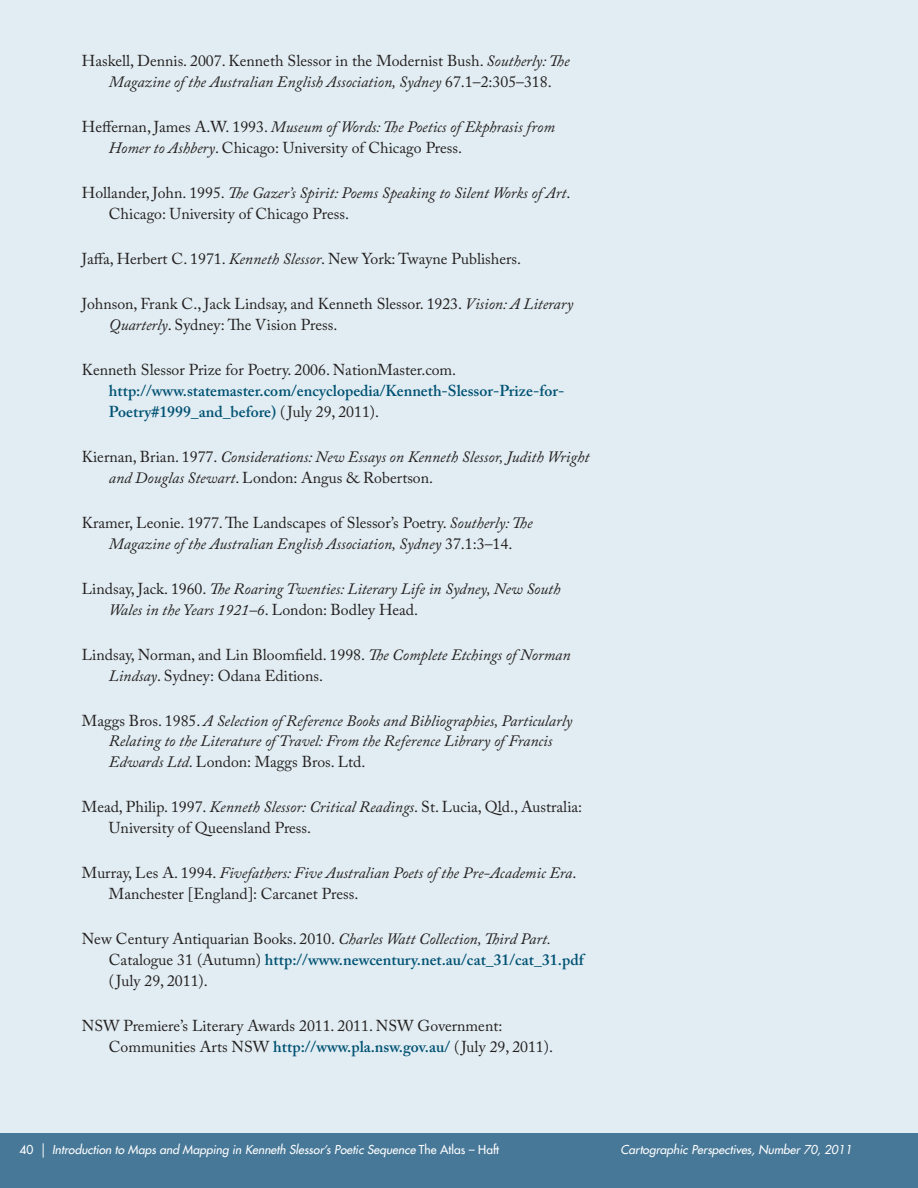
<style>
.page{position:relative;width:918px;height:1188px;background:#fff}
.page>*{position:absolute;margin:0;border:0;box-sizing:border-box;transform-origin:0 0}
.t1{font:15.75px/21px "Adobe Caslon Pro";color:#231f20}
.t2{font:italic 15.75px/21px "Adobe Caslon Pro";color:#231f20}
.t3{font:600 15.75px/21px "Adobe Caslon Pro";color:#015274}
.t4{font:italic 500 12px "Futura Std";color:#fff}
.s1{font-style:italic}
.s2{font-weight:400;color:#231f20}
.s3{font-style:normal}
.s4{font-weight:600;color:#015274}
</style>
<div class="page">
<div style="left:0;top:0;width:918px;height:1136px;background:#e1edf2"></div>
<div style="left:0;top:1133px;width:918px;height:55px;background:#477898"></div>
<p class="t1" style="left:82px;top:50px;width:489px;text-align:center">Haskell, Dennis. 2007. Kenneth Slessor in the Modernist Bush. <span class="s1">Southerly: The<br>Magazine of the Australian English Association, Sydney</span> 67.1–2:305–318.</p>
<p class="t1" style="left:109px;top:116px;width:448px;text-indent:-27px">Heffernan, James A.W. 1993. <span class="s1">Museum of Words: The Poetics of Ekphrasis from<br>Homer to Ashbery</span>. Chicago: University of Chicago Press.</p>
<p class="t1" style="left:109px;top:182px;width:463px;text-indent:-27px">Hollander, John. 1995. <span class="s1">The Gazer’s Spirit: Poems Speaking to Silent Works of Art</span>.<br>Chicago: University of Chicago Press.</p>
<p class="t1" style="left:82px;top:248px;width:441px">Jaffa, Herbert C. 1971. <span class="s1">Kenneth Slessor</span>. New York: Twayne Publishers.</p>
<p class="t1" style="left:109px;top:293px;width:466px;text-indent:-27px">Johnson, Frank C., Jack Lindsay, and Kenneth Slessor. 1923. <span class="s1">Vision: A Literary<br>Quarterly</span>. Sydney: The Vision Press.</p>
<p class="t1" style="left:82px;top:359px;width:376px">Kenneth Slessor Prize for Poetry. 2006. NationMaster.com.</p>
<p class="t3" style="left:109px;top:380px;width:457px">http://www.statemaster.com/encyclopedia/Kenneth-Slessor-Prize-for-<br>Poetry#1999_and_before) <span class="s2">( July 29, 2011).</span></p>
<p class="t2" style="left:109px;top:446px;width:482px;text-indent:-27px"><span class="s3">Kiernan, Brian. 1977.</span> Considerations: New Essays on Kenneth Slessor, Judith Wright and Douglas Stewart<span class="s3">. London: Angus &amp; Robertson.</span></p>
<p class="t2" style="left:82px;top:512px;width:452px;text-align:center"><span class="s3">Kramer, Leonie. 1977. The Landscapes of Slessor’s Poetry.</span> Southerly: The<br>Magazine of the Australian English Association, Sydney <span class="s3">37.1:3–14.</span></p>
<p class="t2" style="left:109px;top:578px;width:453px;text-indent:-27px"><span class="s3">Lindsay, Jack. 1960.</span> The Roaring Twenties: Literary Life in Sydney, New South<br>Wales in the Years 1921–6<span class="s3">. London: Bodley Head.</span></p>
<p class="t1" style="left:109px;top:644px;width:463px;text-indent:-27px">Lindsay, Norman, and Lin Bloomfield. 1998. <span class="s1">The Complete Etchings of Norman<br>Lindsay</span>. Sydney: Odana Editions.</p>
<p class="t2" style="left:109px;top:710px;width:465px;text-indent:-27px"><span class="s3">Maggs Bros. 1985.</span> A Selection of Reference Books and Bibliographies, Particularly<br>Relating to the Literature of Travel: From the Reference Library of Francis<br>Edwards Ltd<span class="s3">. London: Maggs Bros. Ltd.</span></p>
<p class="t1" style="left:109px;top:797px;width:475px;text-indent:-27px">Mead, Philip. 1997. <span class="s1">Kenneth Slessor: Critical Readings</span>. St. Lucia, Qld., Australia:<br>University of Queensland Press.</p>
<p class="t1" style="left:109px;top:863px;width:469px;text-indent:-27px">Murray, Les A. 1994. <span class="s1">Fivefathers: Five Australian Poets of the Pre-Academic Era</span>.<br>Manchester [England]: Carcanet Press.</p>
<p class="t1" style="left:109px;top:929px;width:476px;text-indent:-27px">New Century Antiquarian Books. 2010. <span class="s1">Charles Watt Collection, Third Part.<br></span>Catalogue 31 (Autumn) <span class="s4">http://www.newcentury.net.au/cat_31/cat_31.pdf </span>( July 29, 2011).</p>
<p class="t1" style="left:109px;top:1016px;width:446px;text-indent:-27px">NSW Premiere’s Literary Awards 2011. 2011. NSW Government:<br>Communities Arts NSW <span class="s4">http://www.pla.nsw.gov.au/</span> ( July 29, 2011).</p>
<p class="t4" style="left:20px;top:1142px;width:481px"><span class="s3">40</span> | Introduction to Maps and Mapping in Kenneth Slessor’s Poetic Sequence <span class="s3">The Atlas – Haft</span></p>
<p class="t4" style="left:621px;top:1142px;width:233px">Cartographic Perspectives, Number 70, 2011</p>
</div>
